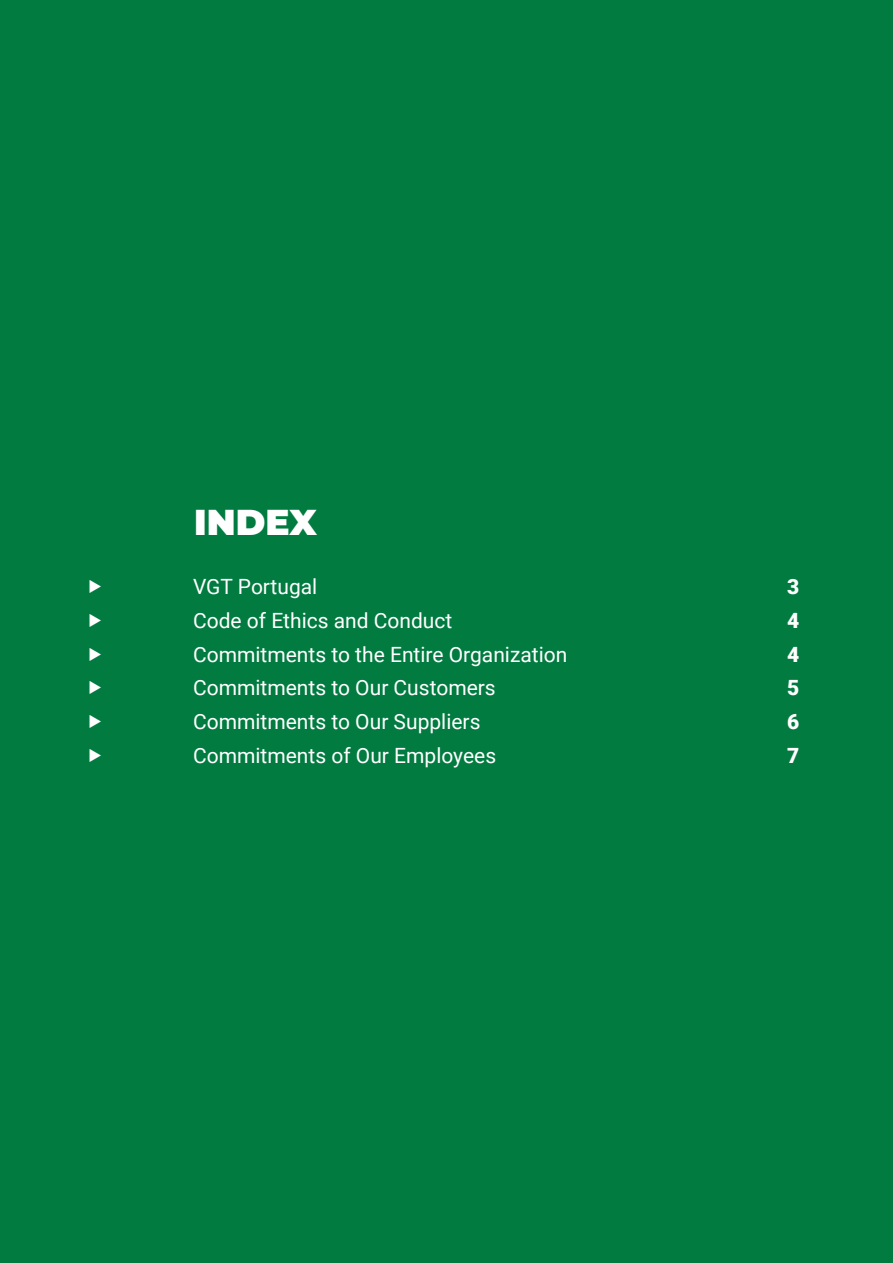
<style>
.page{position:relative;width:893px;height:1263px;background:#017b40}
.page>*{position:absolute;margin:0;border:0;box-sizing:border-box;transform-origin:0 0}
.t1{font:900 36px "Montserrat";color:#fff}
.t2{font:21px "Roboto";color:#fff}
.t3{font:900 21px "Roboto";color:#fff}
</style>
<div class="page">
<p class="t1" style="left:194px;top:495px;width:124px">INDEX</p>
<p class="t2" style="left:193px;top:572px;width:126px">VGT Portugal</p>
<p class="t3" style="left:787px;top:572px;width:14px">3</p>
<p class="t2" style="left:193px;top:606px;width:261px">Code of Ethics and Conduct</p>
<p class="t3" style="left:787px;top:606px;width:14px">4</p>
<p class="t2" style="left:193px;top:640px;width:376px">Commitments to the Entire Organization</p>
<p class="t3" style="left:787px;top:640px;width:14px">4</p>
<p class="t2" style="left:193px;top:673px;width:304px">Commitments to Our Customers</p>
<p class="t3" style="left:787px;top:673px;width:14px">5</p>
<p class="t2" style="left:193px;top:707px;width:289px">Commitments to Our Suppliers</p>
<p class="t3" style="left:787px;top:707px;width:14px">6</p>
<p class="t2" style="left:193px;top:741px;width:305px">Commitments of Our Employees</p>
<p class="t3" style="left:787px;top:741px;width:14px">7</p>
</div>
